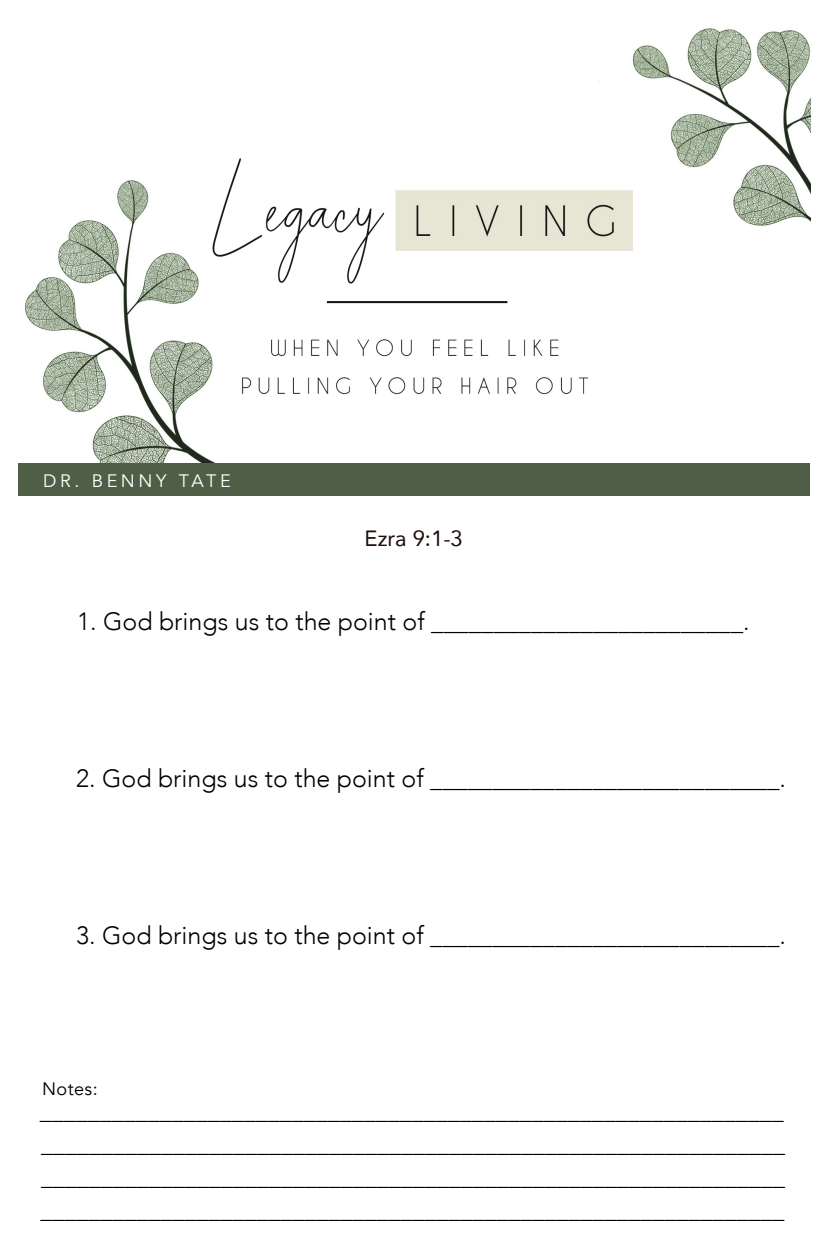
<style>
.page{position:relative;width:828px;height:1260px;background:#fff}
.page>*{position:absolute;margin:0;border:0;box-sizing:border-box;transform-origin:0 0}
.t1{font:300 25px "Avenir";color:#000}
.t2{font:300 24px/32.8px "Helvetica";color:#000}
.t3{font:22px "Avenir";color:#1e0d09}
.t4{font:18px "Avenir";letter-spacing:.2em;color:#fff}
.t5{font:18px "Avenir";letter-spacing:.025em;color:#000}
</style>
<div class="page">
<div style="left:18px;top:462px;width:792px;height:34px;background:#4f5f47"></div>
<img style="left:25px;top:28px;width:785px;height:434px">
<p class="t4" style="left:43px;top:470px;width:189px">DR. BENNY TATE</p>
<p class="t3" style="left:365px;top:521px;width:100px">Ezra 9:1-3</p>
<p class="t1" style="left:77px;top:607px;width:674px">1. God brings us to the point of _________________________.</p>
<p class="t1" style="left:76px;top:764px;width:711px">2. God brings us to the point of ____________________________.</p>
<p class="t1" style="left:76px;top:921px;width:711px">3. God brings us to the point of ____________________________.</p>
<p class="t5" style="left:42px;top:1078px;width:57px">Notes:</p>
<p class="t2" style="left:40px;top:1093px;width:745px">______________________________________________________________</p>
<p class="t2" style="left:41px;top:1126px;width:745px">______________________________________________________________ ______________________________________________________________</p>
<p class="t2" style="left:41px;top:1191px;width:745px">______________________________________________________________</p>
</div>
